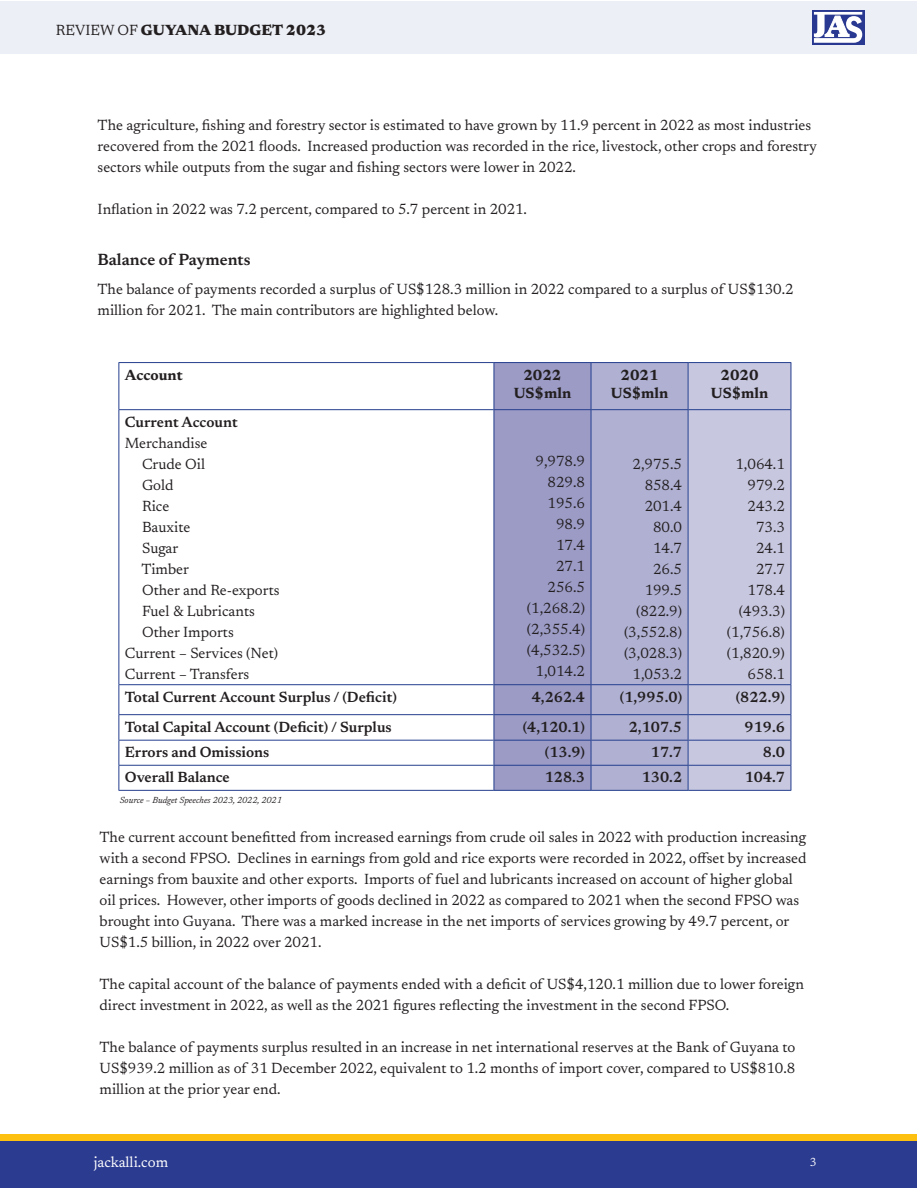
<style>
.page{position:relative;width:918px;height:1188px;background:#fff}
.page>*{position:absolute;margin:0;border:0;box-sizing:border-box;transform-origin:0 0}
.subheading{font:600 16.5px "Newsreader 16 pt";color:#231f20}
.body{font:15px/21px "Newsreader 16 pt";color:#231f20}
.table-text{font:15px "Newsreader 16 pt";color:#231f20}
.table-text-head{font:600 15px "Newsreader 16 pt";color:#231f20}
.table-header{font:700 15px/18px "Newsreader 16 pt";color:#231f20;text-align:center}
.t1{font:800 15px "Newsreader 16 pt";color:#231f20}
.t2{font:15px "Newsreader 16 pt";color:#fff}
.t3{font:12px "Newsreader 16 pt";color:#fff}
.source{font:italic 9px "Newsreader 16 pt";color:#231f20}
.s1{font-weight:400}
</style>
<div class="page">
<div style="left:1px;top:1141px;width:916px;height:46px;background:#2b3b90"></div>
<div style="left:1px;top:2px;width:916px;height:52px;background:#eceff6"></div>
<div style="left:812px;top:10px;width:52px;height:34px;background:#344296"></div>
<svg style="left:814px;top:12px;width:48px;height:31px"></svg>
<div style="left:1px;top:1134px;width:916px;height:7px;background:#fdc011"></div>
<div style="left:689px;top:363px;width:102px;height:427px;background:#c7c7e0"></div>
<hr style="left:688px;top:684px;width:103px;height:1px;background:#253f8e">
<hr style="left:118px;top:714px;width:376px;height:1px;background:#253f8e">
<hr style="left:688px;top:714px;width:103px;height:1px;background:#253f8e">
<hr style="left:118px;top:740px;width:376px;height:1px;background:#253f8e">
<hr style="left:688px;top:740px;width:103px;height:1px;background:#253f8e">
<hr style="left:118px;top:765px;width:376px;height:1px;background:#253f8e">
<hr style="left:688px;top:765px;width:103px;height:1px;background:#253f8e">
<hr style="left:118px;top:410px;width:1px;height:274px;background:#253f8e">
<hr style="left:791px;top:410px;width:1px;height:274px;background:#253f8e">
<svg style="left:791px;top:685px;width:1px;height:105px"></svg>
<hr style="left:494px;top:790px;width:97px;height:1px;background:#253f8e">
<hr style="left:591px;top:790px;width:97px;height:1px;background:#253f8e">
<hr style="left:688px;top:790px;width:103px;height:1px;background:#253f8e">
<hr style="left:118px;top:362px;width:376px;height:1px;background:#253f8e">
<hr style="left:118px;top:363px;width:1px;height:46px;background:#253f8e">
<hr style="left:494px;top:362px;width:97px;height:1px;background:#253f8e">
<hr style="left:591px;top:362px;width:97px;height:1px;background:#253f8e">
<hr style="left:688px;top:362px;width:103px;height:1px;background:#253f8e">
<hr style="left:791px;top:363px;width:1px;height:46px;background:#253f8e">
<hr style="left:118px;top:409px;width:376px;height:1px;background:#253f8e">
<hr style="left:688px;top:409px;width:103px;height:1px;background:#253f8e">
<hr style="left:118px;top:684px;width:376px;height:1px;background:#253f8e">
<svg style="left:118px;top:685px;width:1px;height:105px"></svg>
<svg style="left:494px;top:363px;width:195px;height:427px;background:#a1a2ca"></svg>
<hr style="left:118px;top:790px;width:376px;height:1px;background:#253f8e">
<p class="t1" style="left:56px;top:20px;width:272px"><span class="s1">REVIEW OF</span> GUYANA BUDGET 2023</p>
<p class="body" style="left:98px;top:114px;width:721px">The agriculture, fishing and forestry sector is estimated to have grown by 11.9 percent in 2022 as most industries recovered from the 2021 floods. Increased production was recorded in the rice, livestock, other crops and forestry sectors while outputs from the sugar and fishing sectors were lower in 2022.</p>
<p class="body" style="left:98px;top:198px;width:431px">Inflation in 2022 was 7.2 percent, compared to 5.7 percent in 2021.</p>
<p class="subheading" style="left:98px;top:247px;width:155px">Balance of Payments</p>
<p class="body" style="left:98px;top:278px;width:698px">The balance of payments recorded a surplus of US$128.3 million in 2022 compared to a surplus of US$130.2 million for 2021. The main contributors are highlighted below.</p>
<p class="table-header" style="left:125px;top:365px;width:59px">Account</p>
<p class="table-header" style="left:523px;top:365px;width:40px">2022</p>
<p class="table-header" style="left:514px;top:383px;width:59px">US$mln</p>
<p class="table-text-head" style="left:125px;top:411px;width:114px">Current Account</p>
<p class="table-text" style="left:125px;top:432px;width:84px">Merchandise</p>
<p class="table-text" style="left:142px;top:453px;width:65px">Crude Oil</p>
<p class="table-text" style="left:142px;top:474px;width:33px">Gold</p>
<p class="table-text" style="left:142px;top:495px;width:29px">Rice</p>
<p class="table-text" style="left:142px;top:516px;width:50px">Bauxite</p>
<p class="table-text" style="left:142px;top:537px;width:38px">Sugar</p>
<p class="table-text" style="left:142px;top:558px;width:49px">Timber</p>
<p class="table-text" style="left:142px;top:579px;width:139px">Other and Re-exports</p>
<p class="table-text" style="left:142px;top:600px;width:114px">Fuel &amp; Lubricants</p>
<p class="table-text" style="left:142px;top:621px;width:93px">Other Imports</p>
<p class="table-text" style="left:125px;top:642px;width:155px">Current – Services (Net)</p>
<p class="table-text" style="left:125px;top:663px;width:126px">Current – Transfers</p>
<p class="table-text" style="left:536px;top:450px;width:51px">9,978.9</p>
<p class="table-text" style="left:548px;top:471px;width:39px">829.8</p>
<p class="table-text" style="left:548px;top:492px;width:39px">195.6</p>
<p class="table-text" style="left:556px;top:513px;width:30px">98.9</p>
<p class="table-text" style="left:556px;top:534px;width:30px">17.4</p>
<p class="table-text" style="left:556px;top:555px;width:30px">27.1</p>
<p class="table-text" style="left:548px;top:576px;width:39px">256.5</p>
<p class="table-text" style="left:527px;top:597px;width:60px">(1,268.2)</p>
<p class="table-text" style="left:527px;top:618px;width:60px">(2,355.4)</p>
<p class="table-text" style="left:527px;top:639px;width:60px">(4,532.5)</p>
<p class="table-text" style="left:536px;top:660px;width:51px">1,014.2</p>
<p class="table-header" style="left:621px;top:365px;width:40px">2021</p>
<p class="table-header" style="left:611px;top:383px;width:59px">US$mln</p>
<p class="table-text" style="left:633px;top:453px;width:51px">2,975.5</p>
<p class="table-text" style="left:645px;top:474px;width:39px">858.4</p>
<p class="table-text" style="left:645px;top:495px;width:39px">201.4</p>
<p class="table-text" style="left:653px;top:516px;width:30px">80.0</p>
<p class="table-text" style="left:653px;top:537px;width:30px">14.7</p>
<p class="table-text" style="left:653px;top:558px;width:30px">26.5</p>
<p class="table-text" style="left:645px;top:579px;width:39px">199.5</p>
<p class="table-text" style="left:636px;top:600px;width:47px">(822.9)</p>
<p class="table-text" style="left:624px;top:621px;width:60px">(3,552.8)</p>
<p class="table-text" style="left:624px;top:642px;width:60px">(3,028.3)</p>
<p class="table-text" style="left:633px;top:663px;width:51px">1,053.2</p>
<p class="table-header" style="left:711px;top:365px;width:59px">2020<br>US$mln</p>
<p class="table-text" style="left:735px;top:453px;width:51px">1,064.1</p>
<p class="table-text" style="left:748px;top:474px;width:39px">979.2</p>
<p class="table-text" style="left:748px;top:495px;width:39px">243.2</p>
<p class="table-text" style="left:756px;top:516px;width:30px">73.3</p>
<p class="table-text" style="left:756px;top:537px;width:30px">24.1</p>
<p class="table-text" style="left:756px;top:558px;width:30px">27.7</p>
<p class="table-text" style="left:748px;top:579px;width:39px">178.4</p>
<p class="table-text" style="left:739px;top:600px;width:47px">(493.3)</p>
<p class="table-text" style="left:727px;top:621px;width:60px">(1,756.8)</p>
<p class="table-text" style="left:727px;top:642px;width:60px">(1,820.9)</p>
<p class="table-text" style="left:748px;top:663px;width:39px">658.1</p>
<p class="table-text-head" style="left:125px;top:686px;width:273px">Total Current Account Surplus / (Deficit)</p>
<p class="table-text-head" style="left:532px;top:686px;width:55px">4,262.4</p>
<p class="table-text-head" style="left:620px;top:686px;width:64px">(1,995.0)</p>
<p class="table-text-head" style="left:736px;top:686px;width:51px">(822.9)</p>
<p class="table-text-head" style="left:125px;top:716px;width:268px">Total Capital Account (Deficit) / Surplus</p>
<p class="table-text-head" style="left:523px;top:716px;width:64px">(4,120.1)</p>
<p class="table-text-head" style="left:629px;top:716px;width:55px">2,107.5</p>
<p class="table-text-head" style="left:745px;top:716px;width:42px">919.6</p>
<p class="table-text-head" style="left:125px;top:742px;width:146px">Errors and Omissions</p>
<p class="table-text-head" style="left:545px;top:742px;width:42px">(13.9)</p>
<p class="table-text-head" style="left:651px;top:742px;width:33px">17.7</p>
<p class="table-text-head" style="left:763px;top:742px;width:24px">8.0</p>
<p class="table-text-head" style="left:125px;top:767px;width:106px">Overall Balance</p>
<p class="table-text-head" style="left:545px;top:767px;width:42px">128.3</p>
<p class="table-text-head" style="left:642px;top:767px;width:42px">130.2</p>
<p class="table-text-head" style="left:745px;top:767px;width:42px">104.7</p>
<p class="source" style="left:120px;top:793px;width:164px">Source – Budget Speeches 2023, 2022, 2021</p>
<p class="body" style="left:100px;top:825px;width:708px">The current account benefitted from increased earnings from crude oil sales in 2022 with production increasing with a second FPSO. Declines in earnings from gold and rice exports were recorded in 2022, offset by increased earnings from bauxite and other exports. Imports of fuel and lubricants increased on account of higher global oil prices. However, other imports of goods declined in 2022 as compared to 2021 when the second FPSO was brought into Guyana. There was a marked increase in the net imports of services growing by 49.7 percent, or US$1.5 billion, in 2022 over 2021.</p>
<p class="body" style="left:100px;top:972px;width:706px">The capital account of the balance of payments ended with a deficit of US$4,120.1 million due to lower foreign direct investment in 2022, as well as the 2021 figures reflecting the investment in the second FPSO.</p>
<p class="body" style="left:100px;top:1035px;width:697px;text-align:justify">The balance of payments surplus resulted in an increase in net international reserves at the Bank of Guyana to US$939.2 million as of 31 December 2022, equivalent to 1.2 months of import cover, compared to US$810.8 million at the prior year end.</p>
<p class="t2" style="left:94px;top:1151px;width:76px">jackalli.com</p>
<p class="t3" style="left:810px;top:1154px;width:8px">3</p>
</div>
